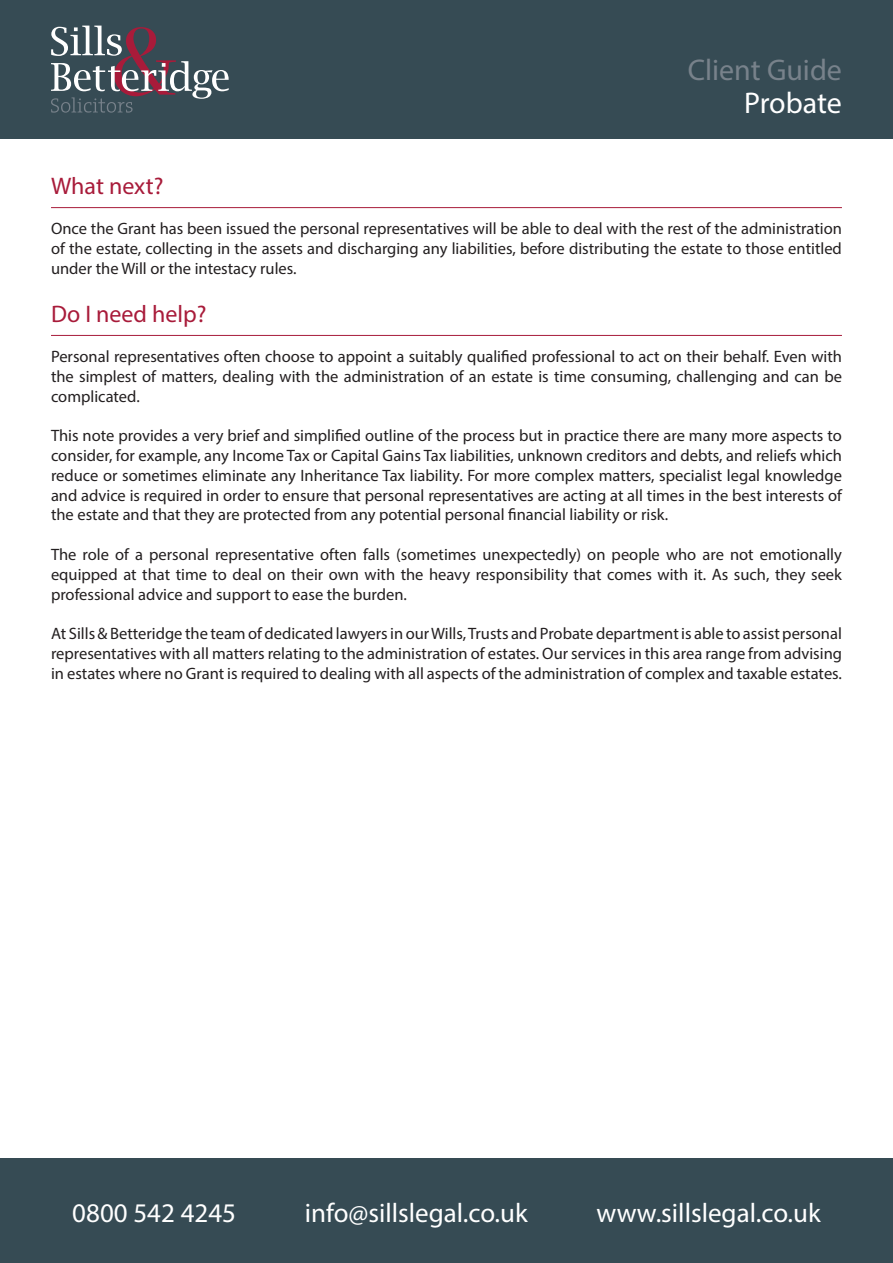
<style>
.page{position:relative;width:893px;height:1263px;background:#fff}
.page>*{position:absolute;margin:0;border:0;box-sizing:border-box;transform-origin:0 0}
.t1{font:30px "Myriad Pro";color:#78828b}
.t2{font:30px "Myriad Pro";letter-spacing:-.005em;color:#fff}
.t3{font:27px "Myriad Pro";color:#fff}
.Heading{font:24px "Myriad Pro";color:#a81b3a}
.t4{font:16.5px/19.8px "Myriad Pro";color:#231f20;text-align:justify}
</style>
<div class="page">
<div style="left:0;top:0;width:893px;height:138px;background:#364b54"></div>
<div style="left:0;top:1159px;width:893px;height:104px;background:#364b54"></div>
<svg style="left:51px;top:26px;width:178px;height:87px"></svg>
<hr style="left:51px;top:207px;width:791px;height:1px;background:#a81b3a">
<hr style="left:51px;top:335px;width:791px;height:1px;background:#a81b3a">
<h1 class="t1" style="left:688px;top:51px;width:156px">Client Guide</h1>
<h1 class="t2" style="left:744px;top:84px;width:99px">Probate</h1>
<p class="Heading" style="left:51px;top:172px;width:114px">What next?</p>
<p class="t4" style="left:51px;top:218px;width:792px">Once the Grant has been issued the personal representatives will be able to deal with the rest of the administration of the estate, collecting in the assets and discharging any liabilities, before distributing the estate to those entitled under the Will or the intestacy rules.</p>
<p class="Heading" style="left:51px;top:299px;width:157px">Do I need help?</p>
<p class="t4" style="left:51px;top:346px;width:792px">Personal representatives often choose to appoint a suitably qualified professional to act on their behalf. Even with the simplest of matters, dealing with the administration of an estate is time consuming, challenging and can be complicated.</p>
<p class="t4" style="left:51px;top:425px;width:792px">This note provides a very brief and simplified outline of the process but in practice there are many more aspects to consider, for example, any Income Tax or Capital Gains Tax liabilities, unknown creditors and debts, and reliefs which reduce or sometimes eliminate any Inheritance Tax liability. For more complex matters, specialist legal knowledge and advice is required in order to ensure that personal representatives are acting at all times in the best interests of the estate and that they are protected from any potential personal financial liability or risk.</p>
<p class="t4" style="left:51px;top:544px;width:792px">The role of a personal representative often falls (sometimes unexpectedly) on people who are not emotionally equipped at that time to deal on their own with the heavy responsibility that comes with it. As such, they seek professional advice and support to ease the burden.</p>
<p class="t4" style="left:51px;top:623px;width:792px">At Sills &amp; Betteridge the team of dedicated lawyers in our Wills, Trusts and Probate department is able to assist personal representatives with all matters relating to the administration of estates. Our services in this area range from advising in estates where no Grant is required to dealing with all aspects of the administration of complex and taxable estates.</p>
<h2 class="t3" style="left:72px;top:1196px;width:165px">0800 542 4245</h2>
<h2 class="t3" style="left:305px;top:1196px;width:224px">info@sillslegal.co.uk</h2>
<h2 class="t3" style="left:596px;top:1196px;width:226px">www.sillslegal.co.uk</h2>
</div>
